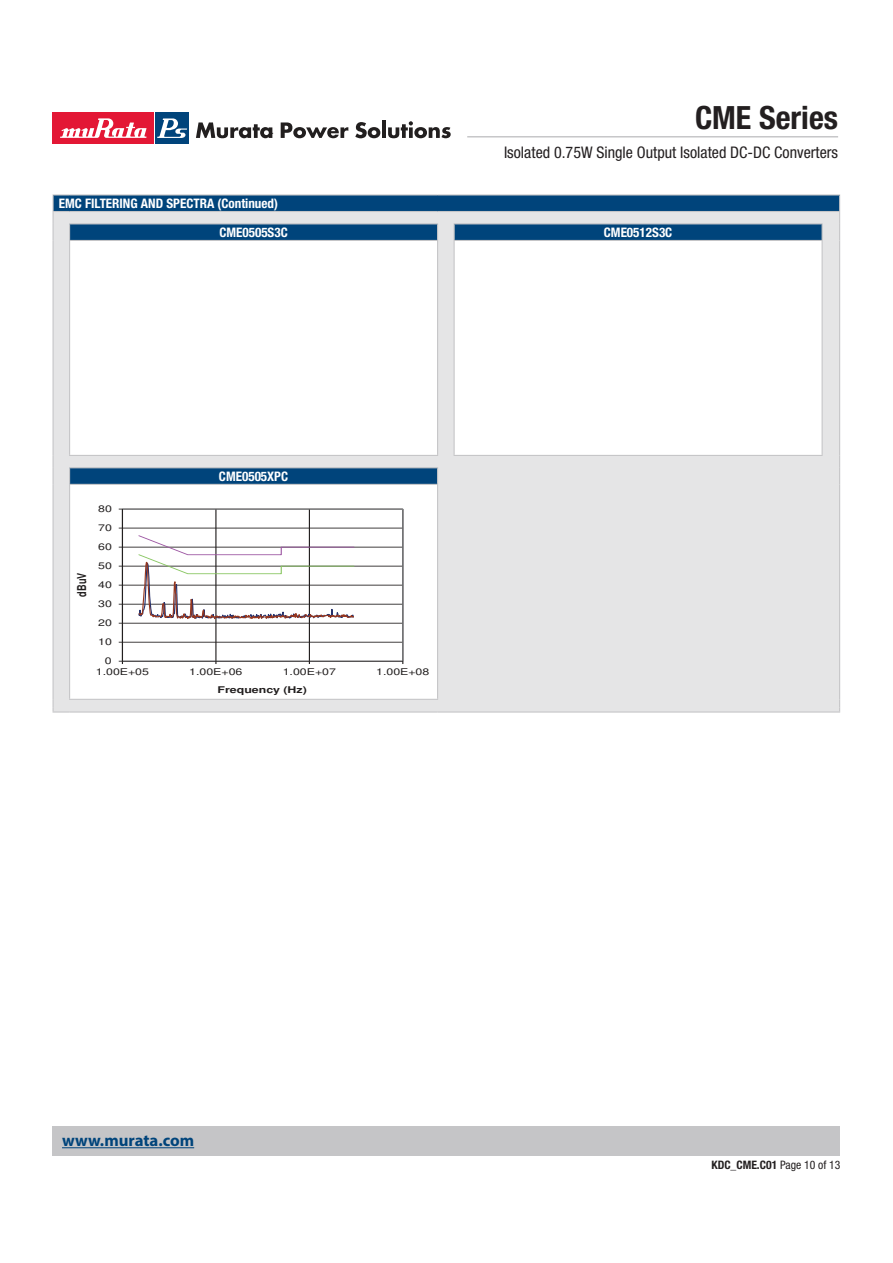
<style>
.page{position:relative;width:893px;height:1263px;background:#fff}
.page>*{position:absolute;margin:0;border:0;box-sizing:border-box;transform-origin:0 0}
.t1{font:700 condensed 32.1px "Helvetica Neue LT Std";color:#231f20}
.t2{font:700 16.8px "Myriad Pro";color:#00447b}
.t3{font:condensed 16.05px "Helvetica Neue LT Std";color:#231f20}
.t4{font:700 condensed 13.2px/29px "Helvetica Neue LT Std";color:#fff}
.t5{font:700 12.3px "Arial";color:#221f1f;scale:.75 1}
.t6{font:700 condensed 11.7px "Helvetica Neue LT Std";color:#231f20}
.t7{font:9.3px "Arial";color:#221f1f;scale:1.33 1}
.t8{font:700 9.3px "Arial";color:#221f1f;scale:1.33 1}
.s1{font-weight:400}
</style>
<div class="page">
<div style="left:53px;top:1127px;width:787px;height:29px;background:#c5c5c7"></div>
<div style="left:53px;top:113px;width:101px;height:31px;background:#e31735"></div>
<svg style="left:60px;top:118px;width:86px;height:20px"></svg>
<div style="left:155px;top:113px;width:34px;height:31px;background:#00447b"></div>
<svg style="left:157px;top:118px;width:30px;height:20px"></svg>
<svg style="left:196px;top:122px;width:77px;height:16px"></svg>
<svg style="left:281px;top:122px;width:67px;height:16px"></svg>
<svg style="left:355px;top:122px;width:25px;height:16px"></svg>
<hr style="left:382px;top:121px;width:4px;height:17px;background:#221f1f">
<svg style="left:388px;top:121px;width:63px;height:17px"></svg>
<hr style="left:467px;top:136px;width:371px;height:2px;background:#c5c5c7">
<hr style="left:62px;top:1147px;width:132px;height:1px;background:#00447b">
<div style="left:53px;top:195px;width:786px;height:17px;background:#00447b"></div>
<div style="left:54px;top:212px;width:785px;height:499px;background:#e5e5e6"></div>
<svg style="left:70px;top:224px;width:751px;height:16px;background:#0b4b7f"></svg>
<svg style="left:70px;top:240px;width:752px;height:459px"></svg>
<hr style="left:69px;top:484px;width:369px;height:1px;background:#c5c5c7">
<hr style="left:69px;top:467px;width:369px;height:1px;background:#c5c5c7">
<svg style="left:69px;top:468px;width:1px;height:16px"></svg>
<svg style="left:437px;top:468px;width:1px;height:16px"></svg>
<hr style="left:69px;top:485px;width:1px;height:214px;background:#c5c5c7">
<hr style="left:437px;top:485px;width:1px;height:214px;background:#c5c5c7">
<hr style="left:69px;top:699px;width:369px;height:1px;background:#c5c5c7">
<hr style="left:454px;top:240px;width:369px;height:1px;background:#c5c5c7">
<hr style="left:454px;top:223px;width:369px;height:1px;background:#c5c5c7">
<svg style="left:454px;top:224px;width:1px;height:16px"></svg>
<svg style="left:821px;top:224px;width:2px;height:16px"></svg>
<hr style="left:454px;top:241px;width:1px;height:214px;background:#c5c5c7">
<hr style="left:821px;top:241px;width:2px;height:214px;background:#c5c5c7">
<hr style="left:454px;top:455px;width:369px;height:1px;background:#c5c5c7">
<hr style="left:69px;top:240px;width:369px;height:1px;background:#c5c5c7">
<hr style="left:69px;top:223px;width:369px;height:1px;background:#c5c5c7">
<svg style="left:437px;top:224px;width:1px;height:16px"></svg>
<hr style="left:69px;top:241px;width:1px;height:214px;background:#c5c5c7">
<hr style="left:437px;top:241px;width:1px;height:214px;background:#c5c5c7">
<hr style="left:69px;top:455px;width:369px;height:1px;background:#c5c5c7">
<hr style="left:70px;top:211px;width:368px;height:1px;background:#c5c5c7">
<hr style="left:438px;top:211px;width:402px;height:1px;background:#c5c5c7">
<hr style="left:70px;top:194px;width:368px;height:2px;background:#c5c5c7">
<hr style="left:438px;top:194px;width:402px;height:2px;background:#c5c5c7">
<svg style="left:53px;top:194px;width:17px;height:46px"></svg>
<svg style="left:839px;top:196px;width:1px;height:44px"></svg>
<hr style="left:53px;top:240px;width:1px;height:215px;background:#c5c5c7">
<hr style="left:839px;top:240px;width:1px;height:215px;background:#c5c5c7">
<svg style="left:53px;top:455px;width:1px;height:29px"></svg>
<svg style="left:839px;top:455px;width:1px;height:29px"></svg>
<hr style="left:53px;top:484px;width:1px;height:215px;background:#c5c5c7">
<hr style="left:839px;top:484px;width:1px;height:215px;background:#c5c5c7">
<svg style="left:839px;top:699px;width:1px;height:12px"></svg>
<svg style="left:53px;top:699px;width:17px;height:14px"></svg>
<hr style="left:70px;top:711px;width:368px;height:2px;background:#c5c5c7">
<hr style="left:438px;top:711px;width:402px;height:2px;background:#c5c5c7">
<div style="left:72px;top:487px;width:362px;height:209px;background:#fff"></div>
<hr style="left:122px;top:642px;width:281px;height:1px;background:#221f1f">
<hr style="left:122px;top:623px;width:281px;height:1px;background:#221f1f">
<hr style="left:122px;top:604px;width:281px;height:1px;background:#221f1f">
<hr style="left:122px;top:585px;width:281px;height:1px;background:#221f1f">
<hr style="left:122px;top:566px;width:281px;height:1px;background:#221f1f">
<hr style="left:122px;top:547px;width:281px;height:1px;background:#221f1f">
<hr style="left:122px;top:528px;width:281px;height:1px;background:#221f1f">
<hr style="left:216px;top:509px;width:1px;height:152px;background:#221f1f">
<hr style="left:309px;top:509px;width:1px;height:152px;background:#221f1f">
<hr style="left:403px;top:509px;width:1px;height:152px;background:#221f1f">
<div style="left:122px;top:509px;width:281px;height:152px;border:1px solid #7b7d80"></div>
<hr style="left:122px;top:509px;width:1px;height:152px;background:#221f1f">
<hr style="left:122px;top:661px;width:281px;height:1px;background:#221f1f">
<svg style="left:138px;top:535px;width:217px;height:86px"></svg>
<p class="t4" style="left:219px;top:190px;width:70px;text-indent:-160px">EMC FILTERING AND SPECTRA (Continued)<br>CME0505S3C</p>
<h1 class="t1" style="left:695px;top:106px;width:145px">CME Series</h1>
<p class="t3" style="left:504px;top:146px;width:336px">Isolated 0.75W Single Output Isolated DC-DC Converters</p>
<p class="t4" style="left:604px;top:219px;width:70px">CME0512S3C</p>
<p class="t5" style="left:77px;top:597px;width:33px;rotate:-90deg">dBuV</p>
<p class="t7" style="left:98px;top:503px;width:12px">80</p>
<p class="t7" style="left:98px;top:522px;width:12px">70</p>
<p class="t7" style="left:98px;top:541px;width:12px">60</p>
<p class="t7" style="left:98px;top:560px;width:12px">50</p>
<p class="t7" style="left:98px;top:579px;width:12px">40</p>
<p class="t7" style="left:98px;top:598px;width:12px">30</p>
<p class="t7" style="left:98px;top:617px;width:12px">20</p>
<p class="t7" style="left:98px;top:636px;width:12px">10</p>
<p class="t7" style="left:105px;top:656px;width:7px">0</p>
<p class="t4" style="left:219px;top:463px;width:71px">CME0505XPC</p>
<p class="t7" style="left:96px;top:667px;width:41px">1.00E+05</p>
<p class="t7" style="left:189px;top:667px;width:41px">1.00E+06</p>
<p class="t7" style="left:283px;top:667px;width:41px">1.00E+07</p>
<p class="t7" style="left:376px;top:667px;width:41px">1.00E+08</p>
<p class="t8" style="left:217px;top:686px;width:69px">Frequency (Hz)</p>
<p class="t2" style="left:62px;top:1130px;width:134px">www.murata.com</p>
<p class="t6" style="left:711px;top:1161px;width:130px">KDC_CME.C01 <span class="s1">Page 10 of 13</span></p>
</div>
